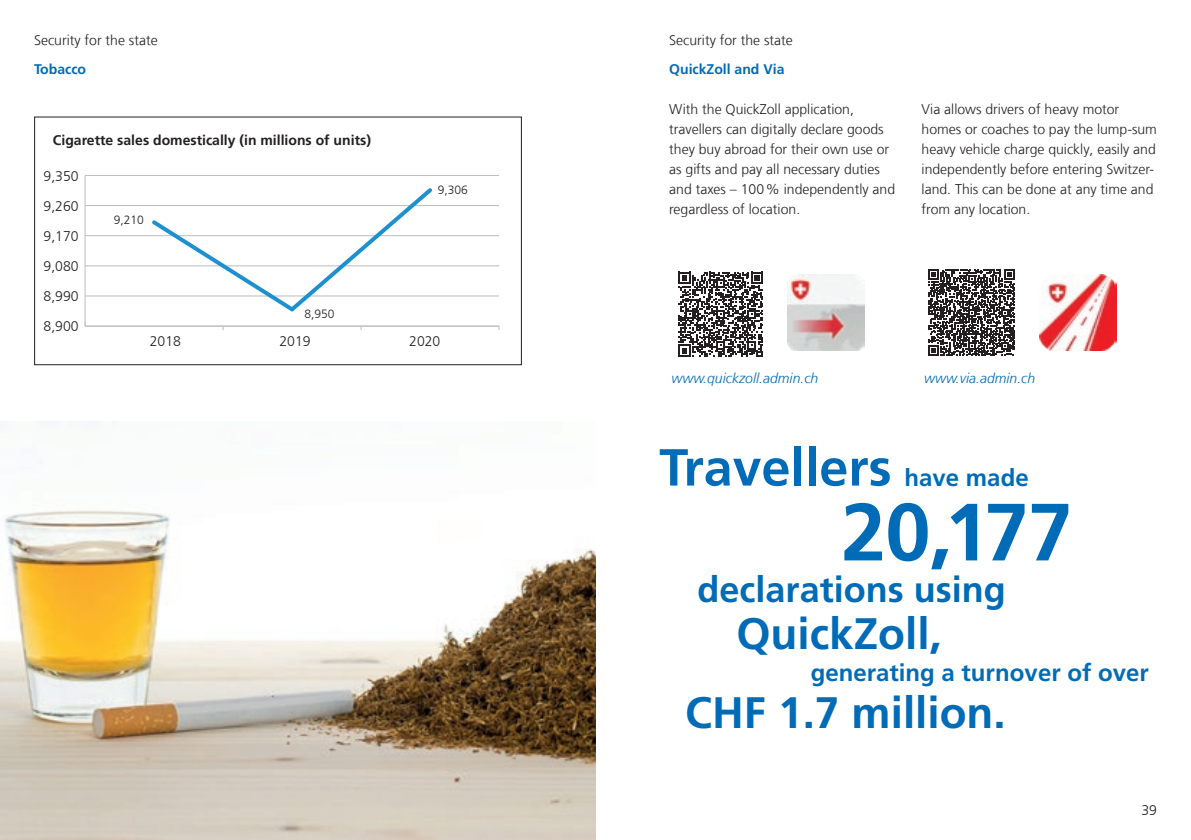
<style>
.page{position:relative;width:1191px;height:840px;background:#fff}
.page>*{position:absolute;margin:0;border:0;box-sizing:border-box;transform-origin:0 0}
.t1{font:700 81px "Frutiger LT Com";color:#006bb6}
.t2{font:700 52px "Frutiger LT Com";color:#006bb6}
.t3{font:700 44px "Frutiger LT Com";color:#006bb6}
.t4{font:700 36px "Frutiger LT Com";color:#006bb6}
.t5{font:700 24px "Frutiger LT Com";color:#006bb6}
.t6{font:300 14px/20px "Frutiger LT Com";color:#231f20}
.t7{font:700 14px "Frutiger LT Com";color:#231f20}
.t8{font:italic 300 14px "Frutiger LT Com";color:#006bb6}
.Grundschrift{font:700 14px "Frutiger LT Com";color:#006bb6}
.t9{font:300 12px "Frutiger LT Com";color:#231f20}
</style>
<div class="page">
<div style="left:34px;top:116px;width:488px;height:249px;border:1px solid #231f20"></div>
<hr style="left:85px;top:175px;width:1px;height:151px;background:#bcbdc0">
<hr style="left:85px;top:325px;width:414px;height:1px;background:#bcbdc0">
<hr style="left:85px;top:295px;width:414px;height:1px;background:#bcbdc0">
<hr style="left:85px;top:265px;width:414px;height:1px;background:#bcbdc0">
<hr style="left:85px;top:235px;width:414px;height:1px;background:#bcbdc0">
<hr style="left:85px;top:205px;width:414px;height:1px;background:#bcbdc0">
<hr style="left:85px;top:175px;width:414px;height:1px;background:#bcbdc0">
<svg style="left:149px;top:188px;width:287px;height:124px"></svg>
<svg style="left:678px;top:272px;width:85px;height:84px"></svg>
<img style="left:788px;top:274px;width:76px;height:77px">
<img style="left:1039px;top:274px;width:77px;height:77px">
<svg style="left:928px;top:269px;width:86px;height:86px"></svg>
<img style="left:0;top:421px;width:595px;height:418px">
<p class="t6" style="left:34px;top:30px;width:125px">Security for the state</p>
<p class="Grundschrift" style="left:34px;top:61px;width:54px">Tobacco</p>
<p class="t7" style="left:53px;top:132px;width:319px">Cigarette sales domestically (in millions of units)</p>
<p class="t6" style="left:44px;top:166px;width:37px">9,350</p>
<p class="t6" style="left:44px;top:196px;width:37px">9,260</p>
<p class="t6" style="left:44px;top:226px;width:37px">9,170</p>
<p class="t6" style="left:44px;top:256px;width:37px">9,080</p>
<p class="t6" style="left:44px;top:286px;width:37px">8,990</p>
<p class="t6" style="left:44px;top:316px;width:37px">8,900</p>
<p class="t9" style="left:114px;top:213px;width:32px">9,210</p>
<p class="t9" style="left:304px;top:306px;width:32px">8,950</p>
<p class="t9" style="left:438px;top:183px;width:32px">9,306</p>
<p class="t6" style="left:150px;top:330px;width:33px">2018</p>
<p class="t6" style="left:279px;top:330px;width:33px">2019</p>
<p class="t6" style="left:409px;top:330px;width:33px">2020</p>
<p class="t6" style="left:669px;top:30px;width:125px">Security for the state</p>
<p class="Grundschrift" style="left:669px;top:61px;width:117px">QuickZoll and Via</p>
<p class="t6" style="left:669px;top:99px;width:227px">With the QuickZoll application, travellers can digitally declare goods they buy abroad for their own use or as gifts and pay all necessary duties and taxes – 100% independently and regardless of location.</p>
<p class="t6" style="left:921px;top:99px;width:237px">Via allows drivers of heavy motor homes or coaches to pay the lump-sum heavy vehicle charge quickly, easily and independently before entering Switzer&shy;land. This can be done at any time and from any location.</p>
<p class="t8" style="left:671px;top:369px;width:148px">www.quickzoll.admin.ch</p>
<p class="t8" style="left:924px;top:369px;width:112px">www.via.admin.ch</p>
<p class="t2" style="left:659px;top:437px;width:234px">Travellers</p>
<p class="t5" style="left:904px;top:463px;width:126px">have made</p>
<p class="t1" style="left:841px;top:484px;width:233px">20,177</p>
<p class="t4" style="left:697px;top:567px;width:310px">declarations using</p>
<p class="t3" style="left:736px;top:607px;width:207px">QuickZoll,</p>
<p class="t5" style="left:810px;top:658px;width:339px">generating a turnover of over</p>
<p class="t3" style="left:685px;top:686px;width:322px">CHF 1.7 million.</p>
<p class="t6" style="left:1141px;top:799px;width:17px">39</p>
</div>
